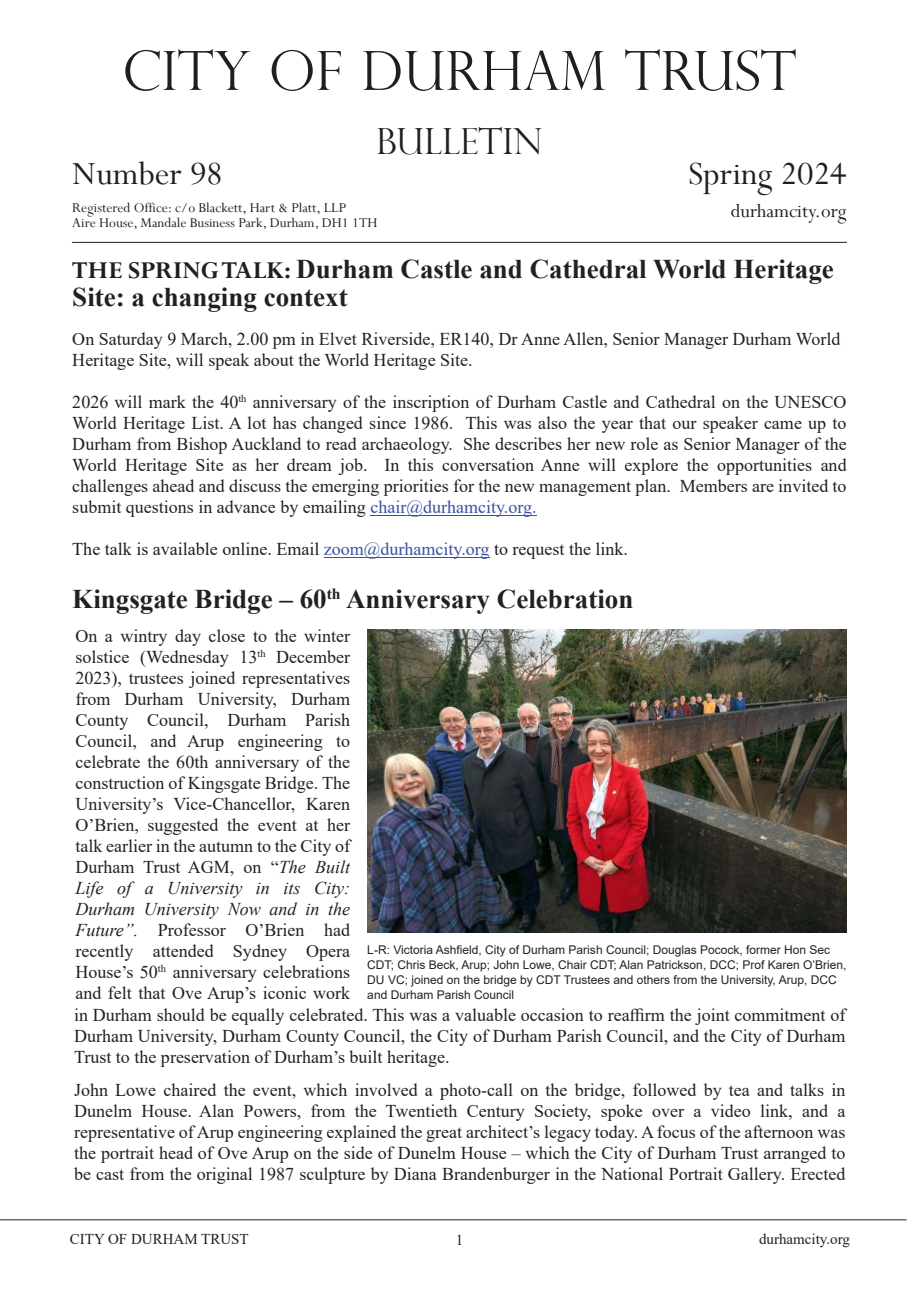
<style>
.page{position:relative;width:919px;height:1289px;background:#fff}
.page>*{position:absolute;margin:0;border:0;box-sizing:border-box;transform-origin:0 0}
.t1{font:300 54px "Perpetua Titling";color:#221e1f}
.t2{font:36px "Perpetua";color:#221e1f}
.t3{font:300 36px "Perpetua Titling";color:#221e1f}
.t4{font:700 27px/28.2px "Times New Roman";color:#232120}
.t5{font:21px "Perpetua";color:#221e1f}
.t6{font:18px/21px "Times New Roman";color:#232120}
.t7{font:18px "Times New Roman";color:#221e1f}
.t8{font:15px/15px "Perpetua";color:#221e1f}
.t9{font:15px "Times New Roman";color:#221e1f}
.t10{font:12px/15px "Arial";color:#232120}
.s1{font-family:"Perpetua";color:#221e1f}
.s2{color:#3952a4}
.s3{font-style:italic}
</style>
<div class="page">
<hr style="left:0;top:1219px;width:906px;height:1px;background:#221e1f">
<hr style="left:370px;top:515px;width:166px;height:1px;background:#3952a4">
<hr style="left:324px;top:557px;width:165px;height:1px;background:#3952a4">
<hr style="left:72px;top:242px;width:774px;height:1px;background:#221e1f">
<img style="left:367px;top:629px;width:479px;height:303px">
<h1 class="t1" style="left:122px;top:38px;width:675px">CITY OF DURHAM TRUST</h1>
<h2 class="t3" style="left:376px;top:119px;width:168px">BULLETIN</h2>
<h2 class="t2" style="left:72px;top:151px;width:152px">Number 98</h2>
<h2 class="t2" style="left:688px;top:151px;width:160px">Spring 2024</h2>
<p class="t8" style="left:72px;top:200px;width:307px">Registered Office: c/o Blackett, Hart &amp; Platt, LLP<br>Aire House, Mandale Business Park, Durham, DH1 1TH</p>
<p class="t5" style="left:730px;top:198px;width:117px">durhamcity.org</p>
<h3 class="t4" style="left:72px;top:254px;width:763px"><span class="s1">THE SPRING TALK:</span> Durham Castle and Cathedral World Heritage<br>Site: a changing context</h3>
<p class="t6" style="left:72px;top:328px;width:769px">On Saturday 9 March, 2.00 pm in Elvet Riverside, ER140, Dr Anne Allen, Senior Manager Durham World<br>Heritage Site, will speak about the World Heritage Site.</p>
<p class="t6" style="left:72px;top:391px;width:775px;text-align:justify">2026 will mark the 40<sup>th</sup> anniversary of the inscription of Durham Castle and Cathedral on the UNESCO World Heritage List. A lot has changed since 1986. This was also the year that our speaker came up to Durham from Bishop Auckland to read archaeology. She describes her new role as Senior Manager of the World Heritage Site as her dream job. In this conversation Anne will explore the opportunities and challenges ahead and discuss the emerging priorities for the new management plan. Members are invited to submit questions in advance by emailing <span class="s2">chair@durhamcity.org.</span></p>
<p class="t7" style="left:72px;top:536px;width:557px">The talk is available online. Email <span class="s2">zoom@durhamcity.org</span> to request the link.</p>
<h3 class="t4" style="left:72px;top:584px;width:562px">Kingsgate Bridge – 60<sup>th</sup> Anniversary Celebration</h3>
<p class="t6" style="left:74px;top:624px;width:772px">On a wintry day close to the winter<br>solstice (Wednesday 13<sup>th</sup> December<br>2023), trustees joined representatives<br>from Durham University, Durham<br>County Council, Durham Parish<br>Council, and Arup engineering to<br>celebrate the 60th anniversary of the<br>construction of Kingsgate Bridge. The<br>University’s Vice-Chancellor, Karen<br>O’Brien, suggested the event at her<br>talk earlier in the autumn to the City of<br>Durham Trust AGM, on “<span class="s3">The Built<br>Life of a University in its City:<br>Durham University Now and in the<br>Future”.</span> Professor O’Brien had<br>recently attended Sydney Opera<br>House’s 50<sup>th</sup> anniversary celebrations<br>and felt that Ove Arup’s iconic work<br>in Durham should be equally celebrated. This was a valuable occasion to reafÏrm the joint commitment of Durham University, Durham County Council, the City of Durham Parish Council, and the City of Durham Trust to the preservation of Durham’s built heritage.</p>
<p class="t6" style="left:74px;top:1078px;width:772px;text-align:justify">John Lowe chaired the event, which involved a photo-call on the bridge, followed by tea and talks in Dunelm House. Alan Powers, from the Twentieth Century Society, spoke over a video link, and a representative of Arup engineering explained the great architect’s legacy today. A focus of the afternoon was the portrait head of Ove Arup on the side of Dunelm House – which the City of Durham Trust arranged to be cast from the original 1987 sculpture by Diana Brandenburger in the National Portrait Gallery. Erected</p>
<p class="t10" style="left:367px;top:941px;width:480px">L-R: Victoria Ashfield, City of Durham Parish Council; Douglas Pocock, former Hon Sec CDT; Chris Beck, Arup; John Lowe, Chair CDT; Alan Patrickson, DCC; Prof Karen O’Brien, DU VC; joined on the bridge by CDT Trustees and others from the University, Arup, DCC and Durham Parish Council</p>
<p class="t9" style="left:70px;top:1228px;width:180px">CITY OF DURHAM TRUST</p>
<p class="t9" style="left:759px;top:1228px;width:92px">durhamcity.org</p>
<p class="t9" style="left:455px;top:1229px;width:9px">1</p>
</div>
